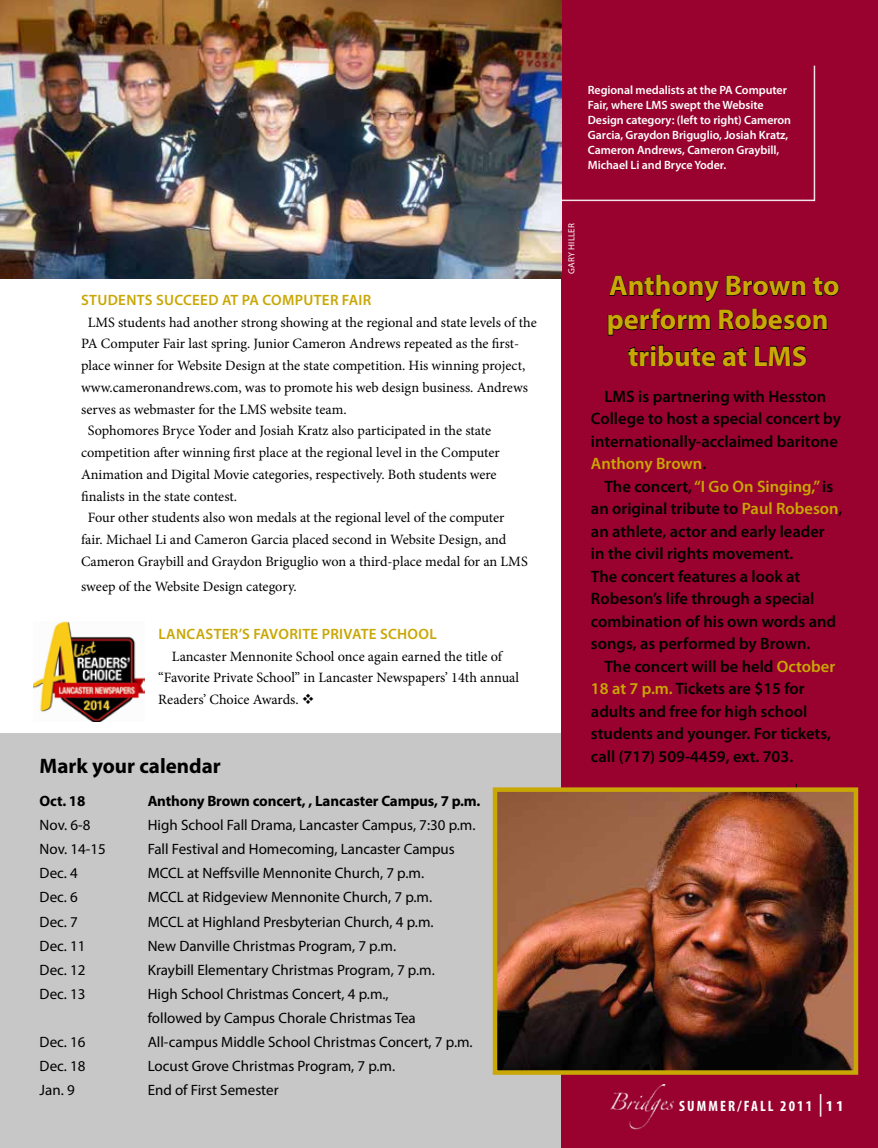
<style>
.page{position:relative;width:878px;height:1148px;background:#fff}
.page>*{position:absolute;margin:0;border:0;box-sizing:border-box;transform-origin:0 0}
.t1{font:700 28.5px/35.1px "Myriad Pro";color:#c9a705;text-align:center}
.t2{font:700 21px "Myriad Pro";color:#000}
.t3{font:600 16.5px/22.5px "Myriad Pro";color:#000}
.t4{font:15px/24px "Myriad Pro";color:#000}
.t5{font:600 15px "Myriad Pro";letter-spacing:.02em;color:#c9a705}
.t6{font:700 15px "Myriad Pro";letter-spacing:-.01em;color:#000}
.t7{font:700 condensed 15px "Myriad Pro";letter-spacing:.14em;color:#fff}
.t8{font:14.25px/21.8px "Minion Pro";letter-spacing:-.005em;color:#000}
.t9{font:600 12px/15px "Myriad Pro";letter-spacing:-.005em;color:#fff}
.t10{font:9px "Myriad Pro";letter-spacing:.02em;color:#fff}
.s1{color:#c9a705}
.s2{font-weight:400;font-size:22.5px}
.s3{font-stretch:normal}
</style>
<div class="page">
<div style="left:561px;top:0;width:317px;height:1148px;background:#99022f"></div>
<hr style="left:796px;top:783px;width:1px;height:195px;background:#000">
<img style="left:0;top:0;width:561px;height:278px">
<div style="left:0;top:733px;width:561px;height:415px;background:#c7c7c7"></div>
<img style="left:497px;top:792px;width:356px;height:277px">
<div style="left:492px;top:787px;width:366px;height:287px;border:4px solid #c9a705"></div>
<svg style="left:609px;top:274px;width:110px;height:28px"></svg>
<svg style="left:726px;top:275px;width:80px;height:21px"></svg>
<svg style="left:812px;top:276px;width:27px;height:20px"></svg>
<svg style="left:607px;top:308px;width:103px;height:28px"></svg>
<svg style="left:718px;top:308px;width:109px;height:22px"></svg>
<svg style="left:628px;top:344px;width:88px;height:22px"></svg>
<svg style="left:722px;top:347px;width:25px;height:19px"></svg>
<svg style="left:754px;top:345px;width:52px;height:21px"></svg>
<img style="left:34px;top:621px;width:111px;height:100px">
<hr style="left:561px;top:200px;width:253px;height:1px;background:#fff">
<hr style="left:813px;top:66px;width:2px;height:135px;background:#fff">
<img style="left:610px;top:1084px;width:65px;height:46px">
<p class="t5" style="left:81px;top:290px;width:292px">STUDENTS SUCCEED AT PA COMPUTER FAIR</p>
<p class="t8" style="left:88px;top:311px;width:450px">LMS students had another strong showing at the regional and state levels of the</p>
<p class="t8" style="left:81px;top:333px;width:440px">PA Computer Fair last spring. Junior Cameron Andrews repeated as the first-</p>
<p class="t8" style="left:81px;top:355px;width:446px">place winner for Website Design at the state competition. His winning project,</p>
<p class="t8" style="left:81px;top:376px;width:448px">www.cameronandrews.com, was to promote his web design business. Andrews</p>
<p class="t8" style="left:81px;top:398px;width:267px">serves as webmaster for the LMS website team.</p>
<p class="t8" style="left:88px;top:420px;width:405px">Sophomores Bryce Yoder and Josiah Kratz also participated in the state</p>
<p class="t8" style="left:81px;top:442px;width:420px">competition after winning first place at the regional level in the Computer</p>
<p class="t8" style="left:81px;top:463px;width:417px">Animation and Digital Movie categories, respectively. Both students were</p>
<p class="t8" style="left:81px;top:485px;width:158px">finalists in the state contest.</p>
<p class="t8" style="left:88px;top:507px;width:418px">Four other students also won medals at the regional level of the computer</p>
<p class="t8" style="left:81px;top:529px;width:427px">fair. Michael Li and Cameron Garcia placed second in Website Design, and</p>
<p class="t8" style="left:81px;top:550px;width:448px">Cameron Graybill and Graydon Briguglio won a third-place medal for an LMS</p>
<p class="t8" style="left:81px;top:576px;width:217px">sweep of the Website Design category.</p>
<p class="t5" style="left:158px;top:624px;width:280px">LANCASTER’S FAVORITE PRIVATE SCHOOL</p>
<p class="t8" style="left:158px;top:645px;width:362px;text-indent:13px">Lancaster Mennonite School once again earned the title of “Favorite Private School” in Lancaster Newspapers’ 14th annual<br>Readers’ Choice Awards. ❖</p>
<h2 class="t2" style="left:40px;top:752px;width:183px">Mark your calendar</h2>
<p class="t6" style="left:40px;top:791px;width:47px">Oct. 18</p>
<p class="t6" style="left:148px;top:791px;width:334px">Anthony Brown concert, , Lancaster Campus, 7 p.m.</p>
<p class="t4" style="left:40px;top:813px;width:52px">Nov. 6-8</p>
<p class="t4" style="left:148px;top:813px;width:329px">High School Fall Drama, Lancaster Campus, 7:30 p.m.</p>
<p class="t4" style="left:40px;top:837px;width:68px">Nov. 14-15</p>
<p class="t4" style="left:148px;top:837px;width:308px">Fall Festival and Homecoming, Lancaster Campus</p>
<p class="t4" style="left:40px;top:861px;width:40px">Dec. 4</p>
<p class="t4" style="left:148px;top:861px;width:278px">MCCL at Neffsville Mennonite Church, 7 p.m.</p>
<p class="t4" style="left:40px;top:885px;width:40px">Dec. 6</p>
<p class="t4" style="left:148px;top:885px;width:286px">MCCL at Ridgeview Mennonite Church, 7 p.m.</p>
<p class="t4" style="left:40px;top:909px;width:40px">Dec. 7</p>
<p class="t4" style="left:148px;top:909px;width:287px">MCCL at Highland Presbyterian Church, 4 p.m.</p>
<p class="t4" style="left:40px;top:933px;width:47px">Dec. 11</p>
<p class="t4" style="left:148px;top:933px;width:250px">New Danville Christmas Program, 7 p.m.</p>
<p class="t4" style="left:40px;top:957px;width:47px">Dec. 12</p>
<p class="t4" style="left:148px;top:957px;width:288px">Kraybill Elementary Christmas Program, 7 p.m.</p>
<p class="t4" style="left:40px;top:981px;width:47px">Dec. 13</p>
<p class="t4" style="left:148px;top:981px;width:269px">High School Christmas Concert, 4 p.m., followed by Campus Chorale Christmas Tea</p>
<p class="t4" style="left:40px;top:1029px;width:47px">Dec. 16</p>
<p class="t4" style="left:148px;top:1029px;width:326px">All-campus Middle School Christmas Concert, 7 p.m.</p>
<p class="t4" style="left:40px;top:1053px;width:47px">Dec. 18</p>
<p class="t4" style="left:148px;top:1053px;width:249px">Locust Grove Christmas Program, 7 p.m.</p>
<p class="t4" style="left:40px;top:1077px;width:37px">Jan. 9</p>
<p class="t4" style="left:148px;top:1077px;width:132px">End of First Semester</p>
<p class="t9" style="left:588px;top:82px;width:205px">Regional medalists at the PA Computer Fair, where LMS swept the Website Design category: (left to right) Cameron Garcia, Graydon Briguglio, Josiah Kratz, Cameron Andrews, Cameron Graybill, Michael Li and Bryce Yoder.</p>
<p class="t10" style="left:566px;top:273px;width:52px;rotate:-90deg">GARY HILLER</p>
<h1 class="t1" style="left:606px;top:267px;width:234px">Anthony Brown to perform Robeson tribute at LMS</h1>
<p class="t3" style="left:591px;top:384px;width:251px;text-indent:13px">LMS is partnering with Hesston<br>College to host a special concert by internationally-acclaimed baritone<br><span class="s1">Anthony Brown</span>.</p>
<p class="t3" style="left:591px;top:474px;width:253px;text-indent:13px">The concert, <span class="s1">“I Go On Singing,”</span> is an original tribute to <span class="s1">Paul Robeson</span>, an athlete, actor and early leader in the civil rights movement.<br>The concert features a look at<br>Robeson’s life through a special combination of his own words and songs, as performed by Brown.</p>
<p class="t3" style="left:591px;top:654px;width:246px;text-indent:13px">The concert will be held <span class="s1">October<br>18 at 7 p.m.</span> Tickets are $15 for adults and free for high school students and younger. For tickets, call (717) 509-4459, ext. 703.</p>
<p class="t7" style="left:679px;top:1096px;width:166px">SUMMER/FALL 2011 <span class="s2">|</span><span class="s3">11</span></p>
</div>
